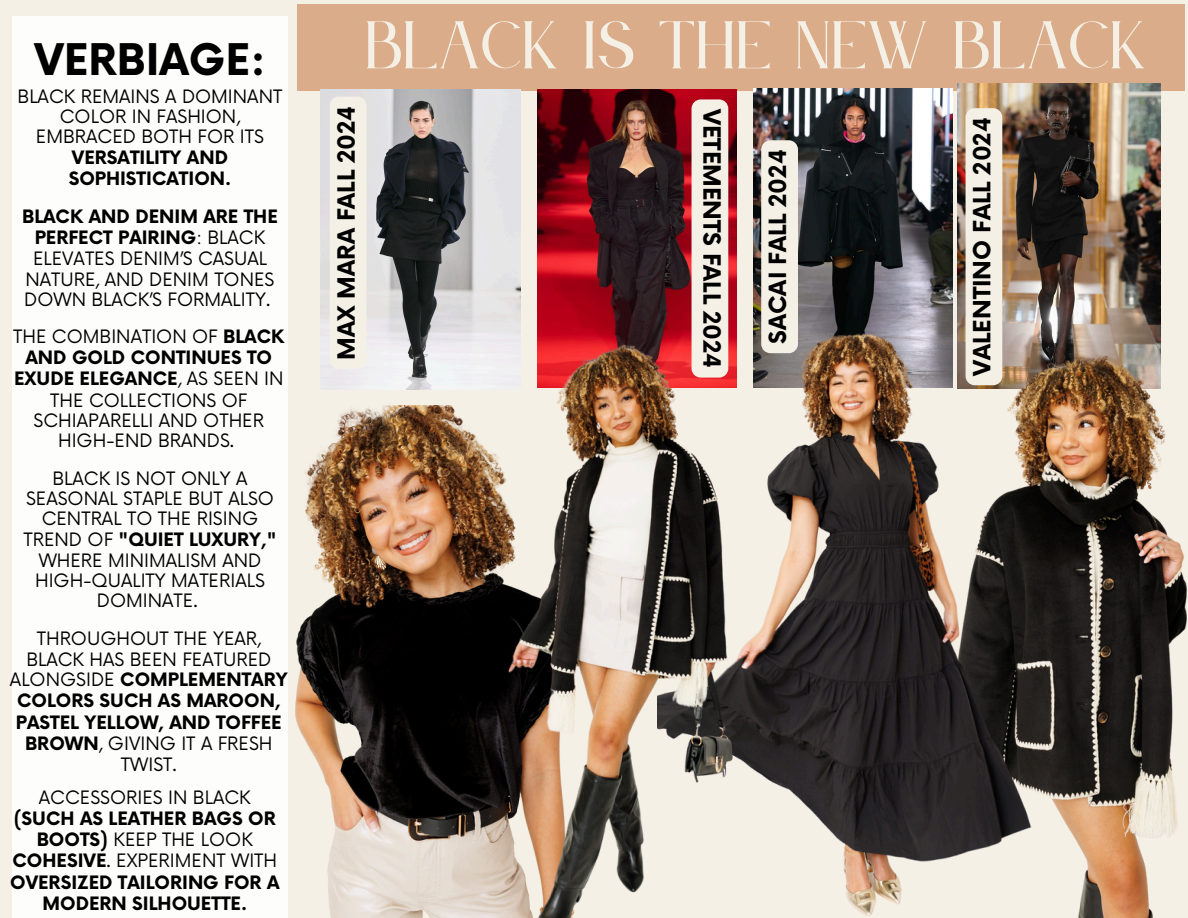
<style>
.page{position:relative;width:1188px;height:918px;background:#f5f0e6}
.page>*{position:absolute;margin:0;border:0;box-sizing:border-box;transform-origin:0 0}
.t1{font:59.1px "Le Jour Serif";color:#f5f0e6}
.t2{font:700 42.45px "Now";color:#000}
.t3{font:700 23.1px "Now";color:#000}
.t4{font:18px/21px "Now";color:#000;text-align:center}
.t5{font:700 18px/21.1px "Now";color:#000;text-align:center}
.s1{font-weight:700}
.s2{font-weight:400}
</style>
<div class="page">
<div style="left:12px;top:16px;width:276px;height:902px;background:#fff"></div>
<div style="left:297px;top:5px;width:887px;height:86px;background:#daac89"></div>
<img style="left:958px;top:83px;width:202px;height:216px">
<img style="left:753px;top:89px;width:199px;height:237px">
<img style="left:538px;top:89px;width:199px;height:237px">
<img style="left:320px;top:89px;width:201px;height:300px">
<div style="left:966px;top:108px;width:36px;height:277px;background:#f5f0e6;border-radius:9px"></div>
<svg style="left:761px;top:140px;width:37px;height:186px"></svg>
<div style="left:692px;top:99px;width:36px;height:279px;background:#f5f0e6;border-radius:9px"></div>
<div style="left:330px;top:97px;width:37px;height:272px;background:#f5f0e6;border-radius:9px"></div>
<img style="left:295px;top:405px;width:136px;height:513px">
<img style="left:870px;top:299px;width:317px;height:619px">
<img style="left:838px;top:326px;width:202px;height:592px">
<img style="left:431px;top:326px;width:407px;height:592px">
<p class="t2" style="left:34px;top:37px;width:233px">VERBIAGE:</p>
<p class="t4" style="left:18px;top:87px;width:266px;line-height:20.5px">BLACK REMAINS A DOMINANT<br>COLOR IN FASHION,<br>EMBRACED BOTH FOR ITS<br><span class="s1">VERSATILITY AND<br>SOPHISTICATION.</span></p>
<p class="t4" style="left:22px;top:207px;width:257px"><span class="s1">BLACK AND DENIM ARE THE<br>PERFECT PAIRING</span>: BLACK<br>ELEVATES DENIM’S CASUAL<br>NATURE, AND DENIM TONES<br>DOWN BLACK’S FORMALITY.</p>
<p class="t4" style="left:13px;top:327px;width:273px">THE COMBINATION OF <span class="s1">BLACK<br>AND GOLD CONTINUES TO<br>EXUDE ELEGANCE</span>, AS SEEN IN<br>THE COLLECTIONS OF<br>SCHIAPARELLI AND OTHER<br>HIGH-END BRANDS.</p>
<p class="t4" style="left:23px;top:469px;width:255px;line-height:20.4px">BLACK IS NOT ONLY A<br>SEASONAL STAPLE BUT ALSO<br>CENTRAL TO THE RISING<br>TREND OF <span class="s1">"QUIET LUXURY,"<br></span>WHERE MINIMALISM AND<br>HIGH-QUALITY MATERIALS<br>DOMINATE.</p>
<p class="t4" style="left:10px;top:629px;width:279px">THROUGHOUT THE YEAR,<br>BLACK HAS BEEN FEATURED<br>ALONGSIDE <span class="s1">COMPLEMENTARY<br>COLORS SUCH AS MAROON,<br>PASTEL YELLOW, AND TOFFEE<br>BROWN</span>, GIVING IT A FRESH<br>TWIST.</p>
<p class="t5" style="left:10px;top:788px;width:271px"><span class="s2">ACCESSORIES IN BLACK </span>(SUCH AS LEATHER BAGS OR<br>BOOTS) <span class="s2">KEEP THE LOOK<br></span>COHESIVE<span class="s2">. EXPERIMENT WITH<br></span>OVERSIZED TAILORING FOR A<br>MODERN SILHOUETTE.</p>
<h3 class="t1" style="left:366px;top:13px;width:784px">BLACK IS THE NEW BLACK</h3>
<h3 class="t3" style="left:334px;top:360px;width:255px;rotate:-90deg">MAX MARA FALL 2024</h3>
<h3 class="t3" style="left:724px;top:109px;width:261px;rotate:90deg">VETEMENTS FALL 2024</h3>
<p class="t3" style="left:765px;top:344px;width:196px;rotate:-90deg">SACAI FALL 2024</p>
<h2 class="t3" style="left:970px;top:376px;width:260px;rotate:-90deg">VALENTINO FALL 2024</h2>
</div>
